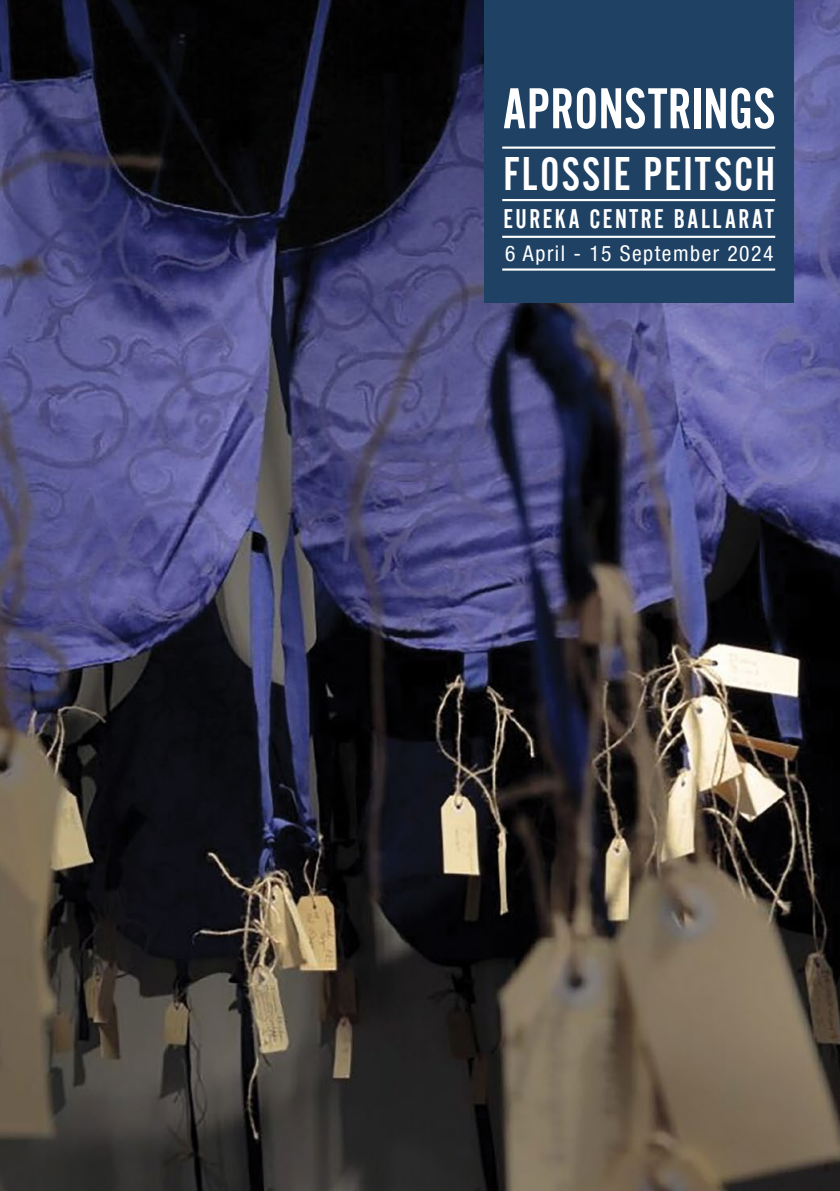
<style>
.page{position:relative;width:840px;height:1191px;background:#fff}
.page>*{position:absolute;margin:0;border:0;box-sizing:border-box;transform-origin:0 0}
.t1{font:60px "Alternate Gothic Com No 2";letter-spacing:.005em;color:#fff}
.t2{font:49px "Alternate Gothic Com No 2";letter-spacing:.04em;color:#fff}
.t3{font:28px "Alternate Gothic Com No 2";letter-spacing:.085em;color:#fff}
.t4{font:condensed 21.6px "Helvetica Neue LT Pro";letter-spacing:.07em;color:#fff}
</style>
<div class="page">
<img style="left:0;top:0;width:839px;height:1191px">
<div style="left:484px;top:0;width:309px;height:303px;background:#1e4164"></div>
<hr style="left:502px;top:146px;width:272px;height:3px;background:#fff">
<hr style="left:502px;top:199px;width:272px;height:2px;background:#fff">
<hr style="left:502px;top:236px;width:272px;height:2px;background:#fff">
<hr style="left:502px;top:268px;width:272px;height:3px;background:#fff">
<h1 class="t1" style="left:502px;top:78px;width:274px">APRONSTRINGS</h1>
<h2 class="t2" style="left:503px;top:149px;width:273px">FLOSSIE PEITSCH</h2>
<p class="t3" style="left:503px;top:204px;width:272px">EUREKA CENTRE BALLARAT</p>
<p class="t4" style="left:505px;top:241px;width:269px">6 April - 15 September 2024</p>
</div>
